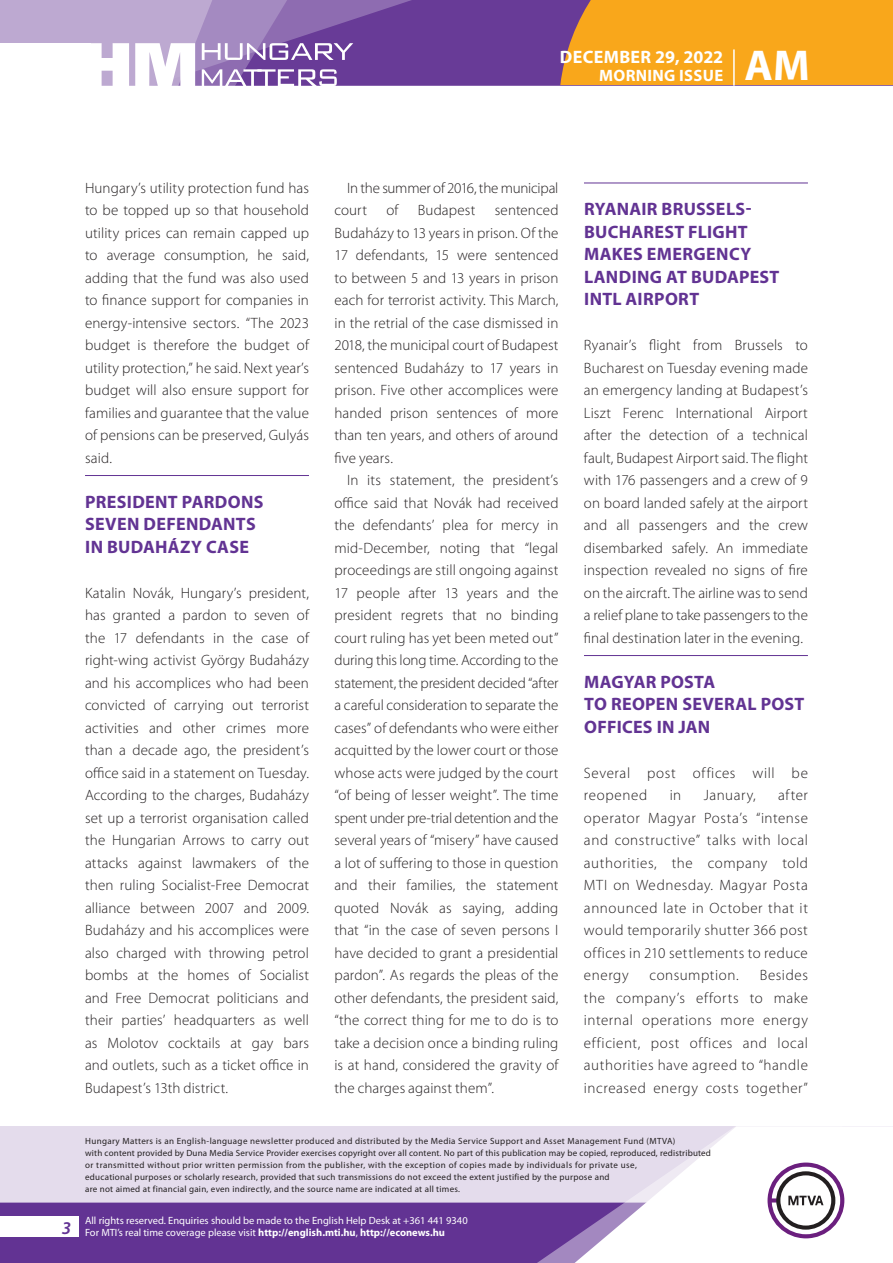
<style>
.page{position:relative;width:893px;height:1263px;background:#fff}
.page>*{position:absolute;margin:0;border:0;box-sizing:border-box;transform-origin:0 0}
.t1{font:700 43.35px "Myriad Pro";color:#fff}
._01_cimsor{font:700 18px/22.5px "Myriad Pro";letter-spacing:.015em;color:#623393}
.t2{font:700 18px "Myriad Pro";letter-spacing:.02em;color:#fff}
.t3{font:italic 600 18px "Myriad Pro";color:#623393}
.t4{font:700 16.5px "Myriad Pro";letter-spacing:.02em;color:#fff}
._03_kenyer_szöveg-2{font:300 15px/22.5px "Myriad Pro";letter-spacing:.005em;color:#231f20;text-align:justify}
._03_kenyer_szöveg-1{font:300 15px/22.5px "Myriad Pro";letter-spacing:.025em;color:#231f20;text-align:justify}
._03_kenyer_szöveg-2-2{font:300 15px/22.5px "Myriad Pro";letter-spacing:-.015em;color:#231f20}
.t5{font:10.5px/12px "Myriad Pro";color:#fff}
.t6{font:9px/12px "Myriad Pro";letter-spacing:.03em;color:#231f20}
.s1{font-weight:700}
</style>
<div class="page">
<div style="left:0;top:1126px;width:893px;height:137px;background:#e4dcec"></div>
<div style="left:0;top:1202px;width:506px;height:61px;background:#623393"></div>
<div style="left:506px;top:1202px;width:43px;height:61px;background:#623393"></div>
<svg style="left:549px;top:1126px;width:344px;height:137px;fill:#fff"></svg>
<svg style="left:767px;top:1162px;width:77px;height:76px;background:#c5b8c8"></svg>
<div style="left:0;top:1216px;width:79px;height:20px;background:#fff"></div>
<div style="left:0;top:0;width:893px;height:85px;background:#683b97"></div>
<div style="left:560px;top:0;width:333px;height:85px;background:#f9a71b"></div>
<hr style="left:733px;top:49px;width:2px;height:37px;background:#fff">
<svg style="left:0;top:0;width:479px;height:86px"></svg>
<hr style="left:85px;top:475px;width:224px;height:1px;background:#623393">
<hr style="left:584px;top:183px;width:224px;height:1px;background:#623393">
<hr style="left:584px;top:655px;width:224px;height:1px;background:#623393">
<p class="t2" style="left:560px;top:45px;width:165px">DECEMBER 29, 2022</p>
<p class="t4" style="left:599px;top:65px;width:125px">MORNING ISSUE</p>
<h1 class="t1" style="left:745px;top:37px;width:67px">AM</h1>
<p class="_03_kenyer_szöveg-2" style="left:85px;top:176px;width:225px">Hungary’s utility protection fund has to be topped up so that household utility prices can remain capped up to average consumption, he said, adding that the fund was also used to finance support for companies in energy-intensive sectors. “The 2023 budget is therefore the budget of utility protection,” he said. Next year’s budget will also ensure support for families and guarantee that the value of pensions can be preserved, Gulyás said.</p>
<p class="_01_cimsor" style="left:85px;top:490px;width:180px">PRESIDENT PARDONS<br>SEVEN DEFENDANTS<br>IN BUDAHÁZY CASE</p>
<p class="_03_kenyer_szöveg-1" style="left:85px;top:581px;width:225px">Katalin Novák, Hungary’s president, has granted a pardon to seven of the 17 defendants in the case of right-wing activist György Budaházy and his accomplices who had been convicted of carrying out terrorist activities and other crimes more than a decade ago, the president’s office said in a statement on Tuesday.<br>According to the charges, Budaházy set up a terrorist organisation called the Hungarian Arrows to carry out attacks against lawmakers of the then ruling Socialist-Free Democrat alliance between 2007 and 2009.<br>Budaházy and his accomplices were also charged with throwing petrol bombs at the homes of Socialist and Free Democrat politicians and their parties’ headquarters as well as Molotov cocktails at gay bars and outlets, such as a ticket office in Budapest’s 13th district.</p>
<p class="_03_kenyer_szöveg-2-2" style="left:334px;top:176px;width:225px;text-indent:13px">In the summer of 2016, the municipal court</p>
<p class="_03_kenyer_szöveg-2" style="left:386px;top:199px;width:14px">of</p>
<p class="_03_kenyer_szöveg-2" style="left:418px;top:199px;width:59px">Budapest</p>
<p class="_03_kenyer_szöveg-2" style="left:334px;top:199px;width:225px;text-indent:160px">sentenced Budaházy to 13 years in prison. Of the 17 defendants, 15 were sentenced to between 5 and 13 years in prison each for terrorist activity. This March, in the retrial of the case dismissed in 2018, the municipal court of Budapest sentenced Budaházy to 17 years in prison. Five other accomplices were handed prison sentences of more than ten years, and others of around five years.</p>
<p class="_03_kenyer_szöveg-2" style="left:334px;top:469px;width:225px;text-indent:13px">In its statement, the president’s office said that Novák had received the defendants’ plea for mercy in mid-December, noting that “legal proceedings are still ongoing against 17 people after 13 years and the president regrets that no binding court ruling has yet been meted out” during this long time. According to the statement, the president decided “after a careful consideration to separate the cases” of defendants who were either acquitted by the lower court or those whose acts were judged by the court “of being of lesser weight”. The time spent under pre-trial detention and the several years of “misery” have caused a lot of suffering to those in question and their families, the statement quoted Novák as saying, adding that “in the case of seven persons I have decided to grant a presidential pardon”. As regards the pleas of the other defendants, the president said, “the correct thing for me to do is to take a decision once a binding ruling is at hand, considered the gravity of the charges against them”.</p>
<p class="_01_cimsor" style="left:584px;top:197px;width:197px">RYANAIR BRUSSELS-<br>BUCHAREST FLIGHT<br>MAKES EMERGENCY<br>LANDING AT BUDAPEST<br>INTL AIRPORT</p>
<p class="_03_kenyer_szöveg-1" style="left:584px;top:334px;width:225px">Ryanair’s flight from Brussels to Bucharest on Tuesday evening made an emergency landing at Budapest’s Liszt Ferenc International Airport after the detection of a technical fault, Budapest Airport said. The flight with 176 passengers and a crew of 9 on board landed safely at the airport and all passengers and the crew disembarked safely. An immediate inspection revealed no signs of fire on the aircraft. The airline was to send a relief plane to take passengers to the final destination later in the evening.</p>
<p class="_01_cimsor" style="left:584px;top:670px;width:222px">MAGYAR POSTA<br>TO REOPEN SEVERAL POST<br>OFFICES IN JAN</p>
<p class="_03_kenyer_szöveg-1" style="left:584px;top:761px;width:225px">Several post offices will be reopened</p>
<p class="_03_kenyer_szöveg-1" style="left:584px;top:784px;width:225px;text-indent:194px">after operator Magyar Posta’s “intense and constructive” talks with local authorities, the company told MTI on Wednesday. Magyar Posta announced late in October that it would temporarily shutter 366 post offices in 210 settlements to reduce energy</p>
<p class="_03_kenyer_szöveg-1" style="left:670px;top:784px;width:13px">in</p>
<p class="_03_kenyer_szöveg-1" style="left:704px;top:784px;width:54px">January,</p>
<p class="_03_kenyer_szöveg-1" style="left:584px;top:964px;width:225px;text-indent:176px">Besides the company’s efforts to make internal operations more energy efficient, post offices and local authorities have agreed to “handle increased energy costs together”</p>
<p class="_03_kenyer_szöveg-1" style="left:650px;top:964px;width:91px">consumption.</p>
<p class="t3" style="left:62px;top:1217px;width:11px">3</p>
<p class="t6" style="left:85px;top:1134px;width:627px">Hungary Matters is an English-language newsletter produced and distributed by the Media Service Support and Asset Management Fund (MTVA)<br>with content provided by Duna Media Service Provider exercises copyright over all content. No part of this publication may be copied, reproduced, redistributed or transmitted without prior written permission from the publisher, with the exception of copies made by individuals for private use,<br>educational purposes or scholarly research, provided that such transmissions do not exceed the extent justified by the purpose and<br>are not aimed at financial gain, even indirectly, and the source name are indicated at all times.</p>
<p class="t5" style="left:85px;top:1214px;width:384px">All rights reserved. Enquiries should be made to the English Help Desk at +361 441 9340<br>For MTI’s real time coverage please visit <span class="s1">http://english.mti.hu</span>, <span class="s1">http://econews.hu</span></p>
</div>
